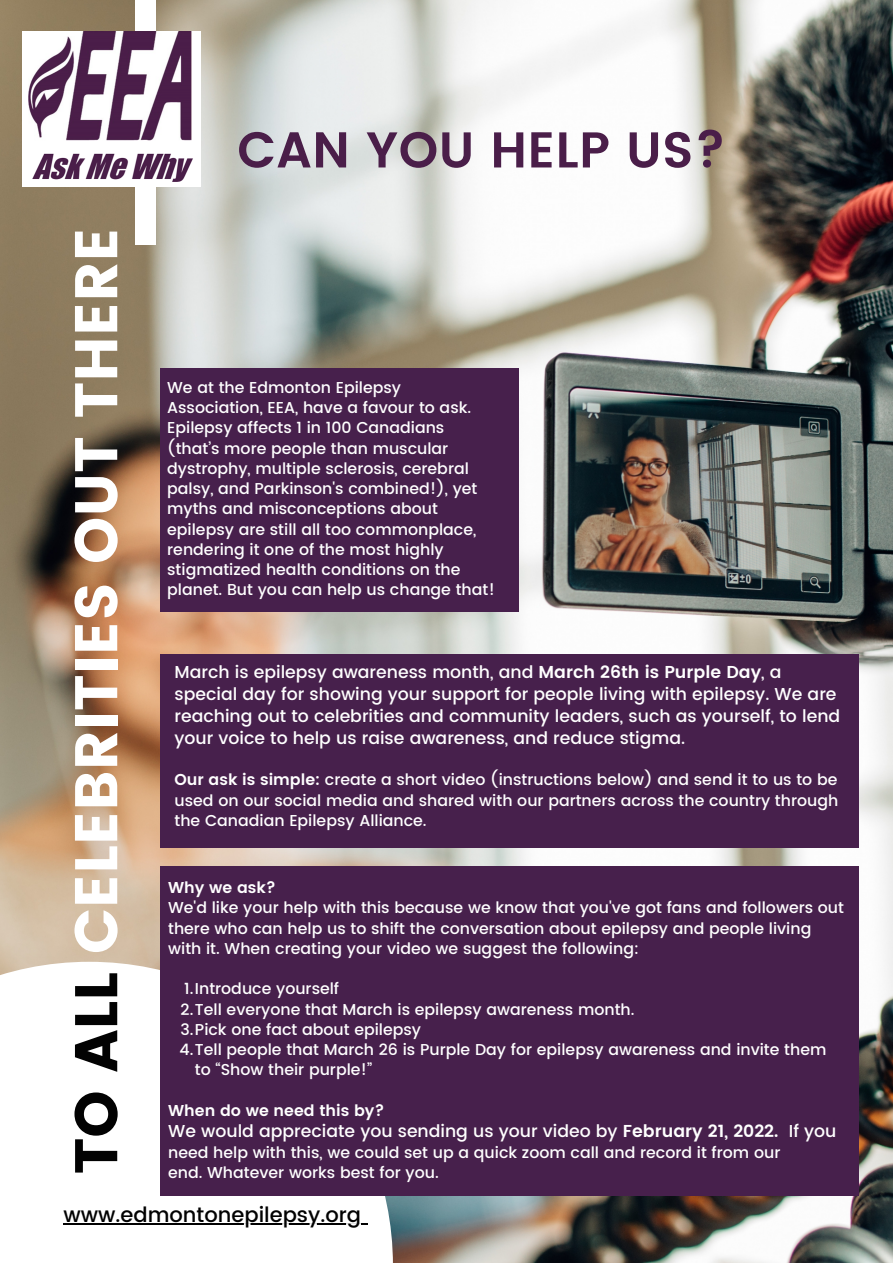
<style>
.page{position:relative;width:893px;height:1263px;background:#fff}
.page>*{position:absolute;margin:0;border:0;box-sizing:border-box;transform-origin:0 0}
.t1{font:60px "Poppins";color:#fff}
.t2{font:600 50.25px "Poppins";letter-spacing:.01em;color:#4a1e49}
.t3{font:500 21px "Poppins";color:#020202}
.t4{font:500 17.25px/22px "Poppins";color:#fff}
.t5{font:500 15.75px/20.2px "Poppins";color:#fff}
.t6{font:600 15.75px "Poppins";color:#fff}
.s1{color:#020202}
.s2{font-weight:600}
</style>
<div class="page">
<img style="left:0;top:0;width:893px;height:1263px">
<svg style="left:0;top:962px;width:393px;height:301px"></svg>
<div style="left:135px;top:0;width:21px;height:245px;background:#fff"></div>
<img style="left:22px;top:32px;width:179px;height:155px">
<div style="left:161px;top:368px;width:358px;height:243px;background:#47204c"></div>
<hr style="left:64px;top:1223px;width:297px;height:2px;background:#020202">
<svg style="left:361px;top:1223px;width:6px;height:2px"></svg>
<div style="left:161px;top:655px;width:698px;height:193px;background:#47204c"></div>
<div style="left:161px;top:866px;width:698px;height:330px;background:#47204c"></div>
<p class="t2" style="left:237px;top:121px;width:490px">CAN YOU HELP US?</p>
<p class="t1" style="left:61px;top:1174px;width:948px;rotate:-90deg"><span class="s1">TO ALL</span> CELEBRITIES OUT THERE</p>
<p class="t3" style="left:64px;top:1203px;width:299px">www.edmontonepilepsy.org</p>
<p class="t5" style="left:167px;top:377px;width:329px">We at the Edmonton Epilepsy Association, EEA, have a favour to ask.<br>Epilepsy affects 1 in 100 Canadians (that’s more people than muscular dystrophy, multiple sclerosis, cerebral palsy, and Parkinson's combined!), yet myths and misconceptions about epilepsy are still all too commonplace, rendering it one of the most highly stigmatized health conditions on the planet. But you can help us change that!</p>
<p class="t4" style="left:174px;top:661px;width:667px">March is epilepsy awareness month, and <span class="s2">March 26th is Purple Day</span>, a special day for showing your support for people living with epilepsy. We are reaching out to celebrities and community leaders, such as yourself, to lend your voice to help us raise awareness, and reduce stigma.</p>
<p class="t5" style="left:174px;top:770px;width:665px;text-align:justify"><span class="s2">Our ask is simple:</span> create a short video (instructions below) and send it to us to be used on our social media and shared with our partners across the country through the Canadian Epilepsy Alliance.</p>
<p class="t6" style="left:168px;top:878px;width:109px">Why we ask?</p>
<p class="t5" style="left:168px;top:898px;width:677px">We'd like your help with this because we know that you've got fans and followers out there who can help us to shift the conversation about epilepsy and people living with it. When creating your video we suggest the following:</p>
<p class="t5" style="left:184px;top:979px;width:156px">1.Introduce yourself</p>
<p class="t5" style="left:181px;top:999px;width:455px">2.Tell everyone that March is epilepsy awareness month.</p>
<p class="t5" style="left:180px;top:1019px;width:242px">3.Pick one fact about epilepsy</p>
<p class="t5" style="left:195px;top:1039px;width:633px;text-indent:-15px">4.Tell people that March 26 is Purple Day for epilepsy awareness and invite them to “Show their purple!”</p>
<p class="t6" style="left:168px;top:1101px;width:218px">When do we need this by?</p>
<p class="t4" style="left:168px;top:1120px;width:670px">We would appreciate you sending us your video by <span class="s2">February 21, 2022.</span> If you</p>
<p class="t5" style="left:168px;top:1142px;width:614px">need help with this, we could set up a quick zoom call and record it from our</p>
<p class="t5" style="left:168px;top:1163px;width:272px">end. Whatever works best for you.</p>
</div>
